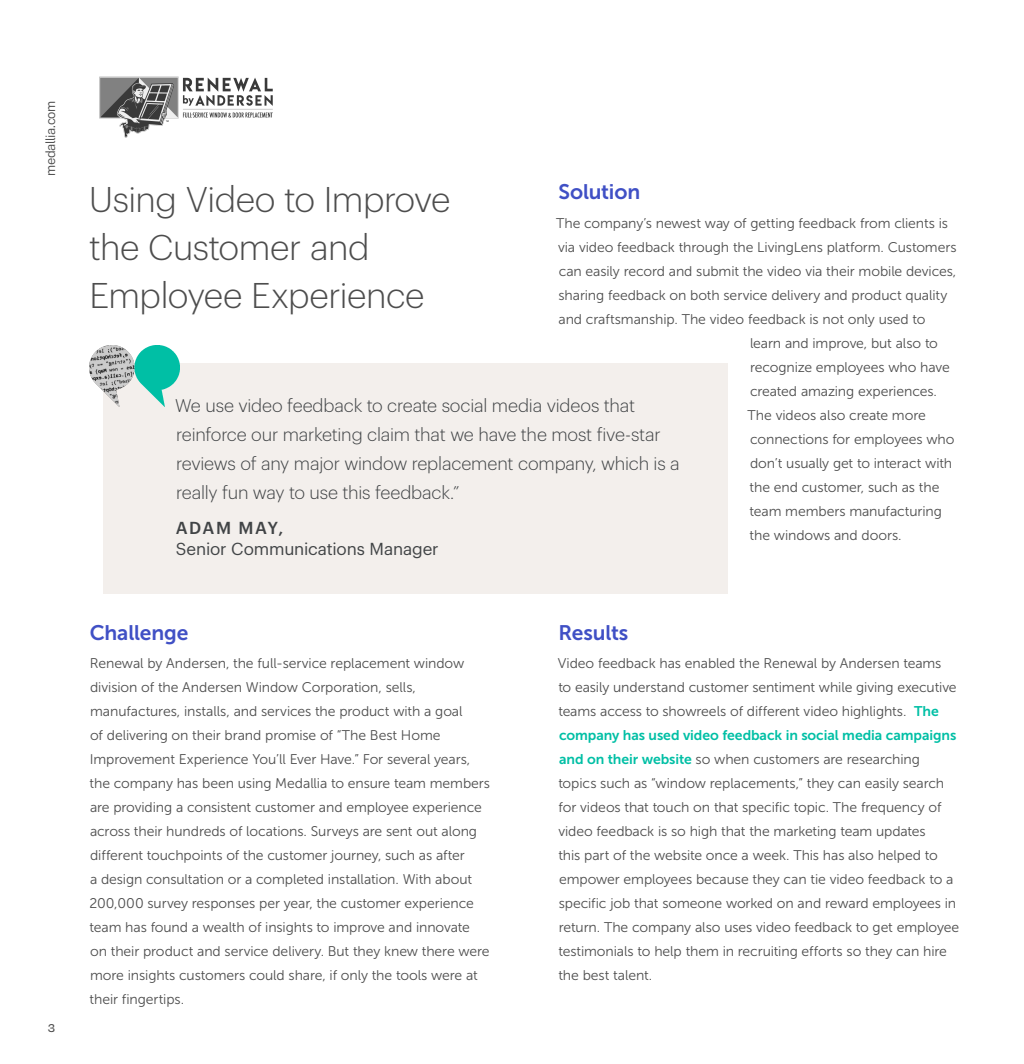
<style>
.page{position:relative;width:1024px;height:1064px;background:#fff}
.page>*{position:absolute;margin:0;border:0;box-sizing:border-box;transform-origin:0 0}
.Headline{font:300 35px/48px "Graphik";letter-spacing:-.015em;color:#4d4d4d}
.t1{font:21px "Museo Sans 700";letter-spacing:-.005em;color:#4050c5}
.Body{font:300 18px/29px "Graphik";letter-spacing:-.01em;color:#414446}
.Body-2{font:17px/21px "Graphik";letter-spacing:-.01em;color:#414446}
.Body-3{font:14px/24px "Museo Sans 300";letter-spacing:-.005em;color:#4d4d4d}
.t2{font:300 13px "Public Sans";letter-spacing:-.03em;color:#4a4a4a}
.t3{font:500 13px "Degular";color:#4a4a4a}
.s1{font-weight:500}
.s2{font-family:"Museo Sans 700";color:#00bfa5}
</style>
<div class="page">
<img style="left:99px;top:76px;width:174px;height:62px">
<div style="left:103px;top:363px;width:624px;height:230px;background:#f3efec"></div>
<img style="left:90px;top:345px;width:90px;height:62px">
<p class="t2" style="left:41px;top:176px;width:77px;rotate:-90deg">medallia.com</p>
<p class="t3" style="left:48px;top:1020px;width:9px">3</p>
<p class="t1" style="left:558px;top:180px;width:83px">Solution</p>
<p class="Body-3" style="left:556px;top:211px;width:393px">The company’s newest way of getting feedback from clients is</p>
<p class="Body-3" style="left:558px;top:235px;width:400px">via video feedback through the LivingLens platform. Customers</p>
<p class="Body-3" style="left:559px;top:259px;width:399px">can easily record and submit the video via their mobile devices,</p>
<p class="Body-3" style="left:559px;top:283px;width:390px">sharing feedback on both service delivery and product quality</p>
<p class="Body-3" style="left:559px;top:307px;width:369px">and craftsmanship. The video feedback is not only used to</p>
<p class="Body-3" style="left:750px;top:331px;width:189px">learn and improve, but also to</p>
<p class="Body-3" style="left:750px;top:355px;width:201px">recognize employees who have</p>
<p class="Body-3" style="left:750px;top:379px;width:188px">created amazing experiences.</p>
<p class="Body-3" style="left:748px;top:403px;width:180px">The videos also create more</p>
<p class="Body-3" style="left:750px;top:427px;width:206px">connections for employees who</p>
<p class="Body-3" style="left:750px;top:451px;width:204px">don’t usually get to interact with</p>
<p class="Body-3" style="left:750px;top:475px;width:191px">the end customer, such as the</p>
<p class="Body-3" style="left:750px;top:499px;width:194px">team members manufacturing</p>
<p class="Body-3" style="left:750px;top:523px;width:154px">the windows and doors.</p>
<p class="Headline" style="left:89px;top:172px;width:363px">Using Video to Improve the Customer and<br>Employee Experience</p>
<p class="Body" style="left:175px;top:390px;width:506px">We use video feedback to create social media videos that reinforce our marketing claim that we have the most five-star reviews of any major window replacement company, which is a really fun way to use this feedback.”</p>
<p class="Body-2" style="left:176px;top:516px;width:264px"><span class="s1">ADAM MAY,<br></span>Senior Communications Manager</p>
<p class="t1" style="left:90px;top:621px;width:100px">Challenge</p>
<p class="Body-3" style="left:89px;top:651px;width:402px">Renewal by Andersen, the full-service replacement window division of the Andersen Window Corporation, sells, manufactures, installs, and services the product with a goal<br>of delivering on their brand promise of “The Best Home Improvement Experience You’ll Ever Have.” For several years, the company has been using Medallia to ensure team members are providing a consistent customer and employee experience across their hundreds of locations. Surveys are sent out along different touchpoints of the customer journey, such as after<br>a design consultation or a completed installation. With about 200,000 survey responses per year, the customer experience team has found a wealth of insights to improve and innovate<br>on their product and service delivery. But they knew there were more insights customers could share, if only the tools were at their fingertips.</p>
<p class="t1" style="left:559px;top:621px;width:71px">Results</p>
<p class="Body-3" style="left:558px;top:651px;width:403px">Video feedback has enabled the Renewal by Andersen teams<br>to easily understand customer sentiment while giving executive teams access to showreels of different video highlights. <span class="s2">The company has used video feedback in social media campaigns and on their website</span> so when customers are researching topics such as “window replacements,” they can easily search for videos that touch on that specific topic. The frequency of video feedback is so high that the marketing team updates<br>this part of the website once a week. This has also helped to empower employees because they can tie video feedback to a specific job that someone worked on and reward employees in return. The company also uses video feedback to get employee testimonials to help them in recruiting efforts so they can hire the best talent.</p>
</div>
